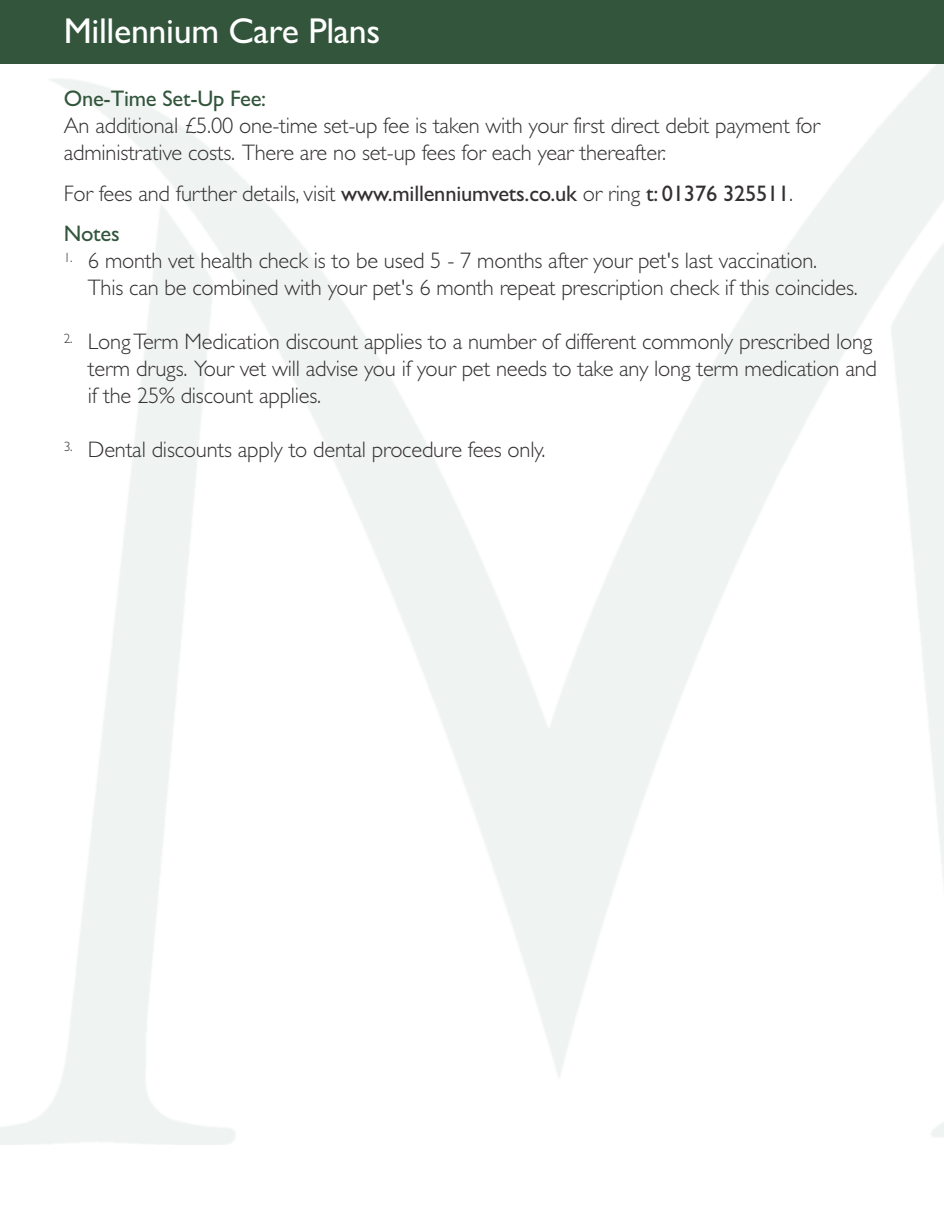
<style>
.page{position:relative;width:944px;height:1212px;background:#fff}
.page>*{position:absolute;margin:0;border:0;box-sizing:border-box;transform-origin:0 0}
.t1{font:36px "Gill Sans";letter-spacing:-.01em;color:#fff}
.t2{font:300 22.5px/27px "Gill Sans";letter-spacing:-.01em;color:#343032}
.t3{font:22.5px "Gill Sans";letter-spacing:-.01em;color:#32553c}
.s1{font-weight:400}
.s2{font-weight:400;color:#32553c}
</style>
<div class="page">
<div style="left:0;top:0;width:944px;height:64px;background:#32553c"></div>
<h1 class="t1" style="left:64px;top:10px;width:318px">Millennium Care Plans</h1>
<p class="t3" style="left:64px;top:85px;width:204px">One-Time Set-Up Fee:</p>
<p class="t2" style="left:64px;top:115px;width:758px">An additional £5.00 one-time set-up fee is taken with your first direct debit payment for administrative costs. There are no set-up fees for each year thereafter.</p>
<p class="t2" style="left:64px;top:175px;width:731px;line-height:40.5px">For fees and further details, visit <span class="s1">www.millenniumvets.co.uk</span> or ring <span class="s1">t: 01376 325511</span>.<br><span class="s2">Notes</span></p>
<p class="t2" style="left:88px;top:250px;width:771px;text-indent:-24px"><sup>1.</sup> 6 month vet health check is to be used 5 - 7 months after your pet's last vaccination.<br>This can be combined with your pet's 6 month repeat prescription check if this coincides.</p>
<p class="t2" style="left:88px;top:331px;width:791px;text-indent:-24px"><sup>2.</sup> Long Term Medication discount applies to a number of different commonly prescribed long term drugs. Your vet will advise you if your pet needs to take any long term medication and if the 25% discount applies.</p>
<p class="t2" style="left:64px;top:439px;width:483px"><sup>3.</sup> Dental discounts apply to dental procedure fees only.</p>
</div>
